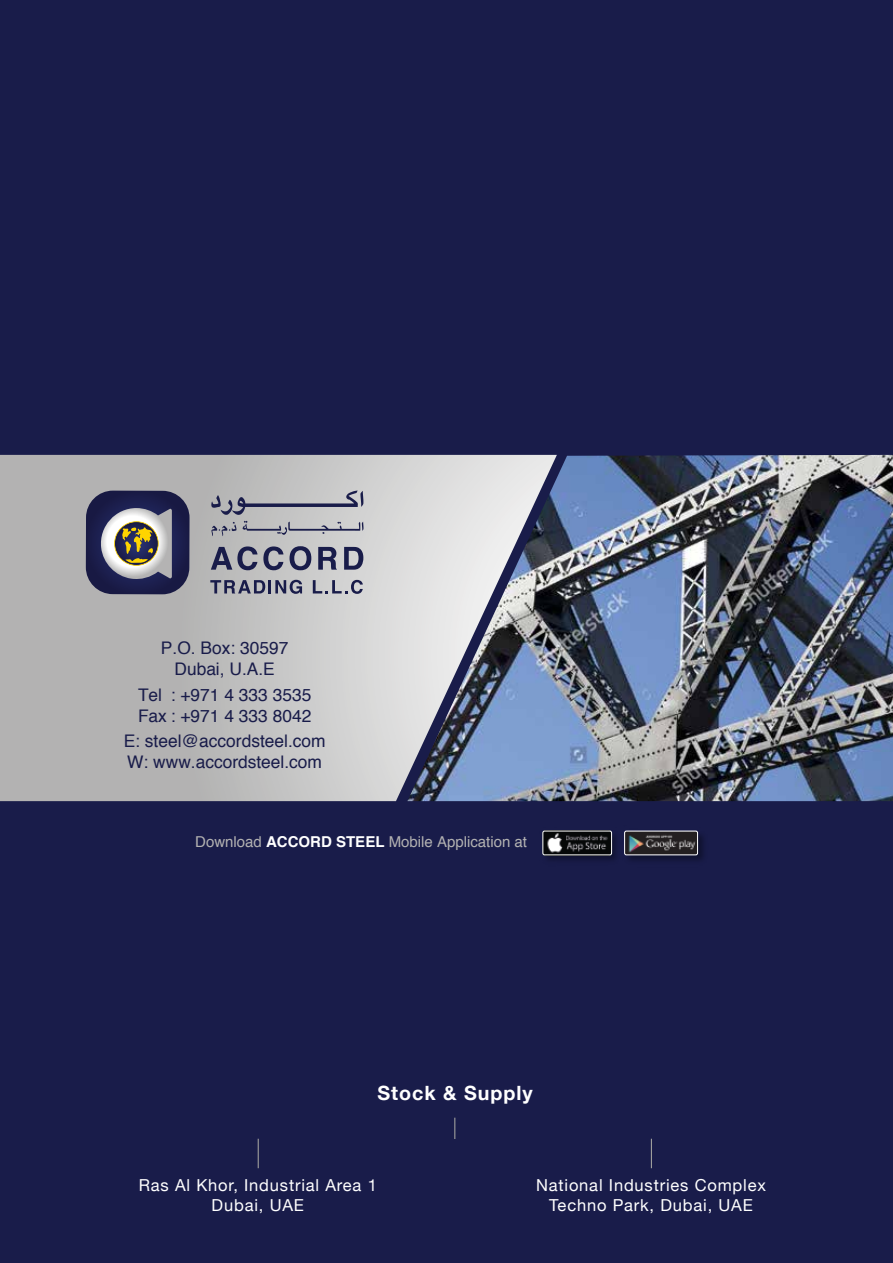
<style>
.page{position:relative;width:893px;height:1263px;background:#191c4a}
.page>*{position:absolute;margin:0;border:0;box-sizing:border-box;transform-origin:0 0}
.t1{font:700 19.65px "Helvetica Neue";letter-spacing:.05em;color:#fff}
.t2{font:17.4px/20.9px "Helvetica";color:#191c4a}
.t3{font:16.5px/19.8px "Helvetica Neue";letter-spacing:.05em;color:#fff;text-align:center}
.t4{font:15px "Helvetica";color:#b3b2b2}
.s1{font-weight:700;color:#fff}
</style>
<div class="page">
<svg style="left:0;top:455px;width:407px;height:346px;background:#bebebe"></svg>
<img style="left:407px;top:455px;width:486px;height:346px">
<svg style="left:211px;top:546px;width:46px;height:24px"></svg>
<svg style="left:263px;top:546px;width:20px;height:24px"></svg>
<svg style="left:290px;top:546px;width:21px;height:24px"></svg>
<svg style="left:318px;top:547px;width:19px;height:23px"></svg>
<svg style="left:344px;top:547px;width:19px;height:23px"></svg>
<svg style="left:210px;top:580px;width:92px;height:14px"></svg>
<svg style="left:313px;top:580px;width:50px;height:14px"></svg>
<svg style="left:211px;top:490px;width:152px;height:25px;background:#a3a4ac"></svg>
<svg style="left:211px;top:522px;width:25px;height:14px"></svg>
<svg style="left:243px;top:521px;width:120px;height:14px;background:#a9aab1"></svg>
<svg style="left:86px;top:491px;width:104px;height:103px"></svg>
<img style="left:543px;top:830px;width:73px;height:30px">
<img style="left:542px;top:831px;width:70px;height:24px">
<img style="left:624px;top:830px;width:80px;height:31px">
<img style="left:626px;top:831px;width:72px;height:24px">
<div style="left:624px;top:831px;width:74px;height:24px;border:1px solid #fff;border-radius:2px"></div>
<div style="left:543px;top:831px;width:69px;height:24px;border:1px solid #fff;border-radius:2px"></div>
<svg style="left:258px;top:1139px;width:1px;height:29px"></svg>
<svg style="left:651px;top:1139px;width:1px;height:29px"></svg>
<svg style="left:454px;top:1118px;width:1px;height:21px"></svg>
<p class="t2" style="left:161px;top:638px;width:129px;text-align:center">P.O. Box: 30597<br>Dubai, U.A.E</p>
<p class="t2" style="left:138px;top:685px;width:175px">Tel : +971 4 333 3535<br>Fax : +971 4 333 8042</p>
<p class="t2" style="left:124px;top:731px;width:203px">E: steel@accordsteel.com<br>W: www.accordsteel.com</p>
<p class="t4" style="left:195px;top:830px;width:333px">Download <span class="s1">ACCORD STEEL</span> Mobile Application at</p>
<p class="t1" style="left:377px;top:1078px;width:157px">Stock &amp; Supply</p>
<p class="t3" style="left:139px;top:1176px;width:240px">Ras Al Khor, Industrial Area 1<br>Dubai, UAE</p>
<p class="t3" style="left:536px;top:1176px;width:231px">National Industries Complex<br>Techno Park, Dubai, UAE</p>
</div>
